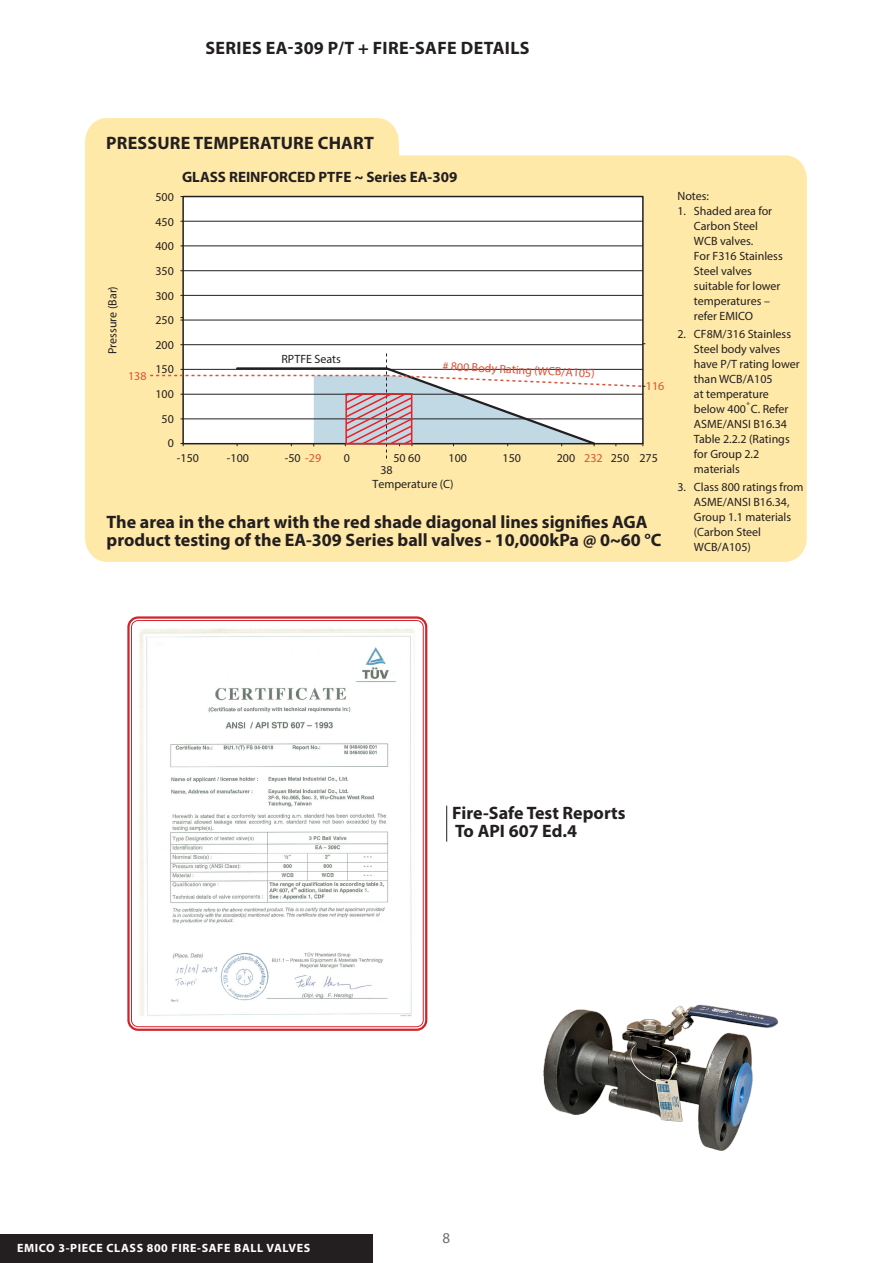
<style>
.page{position:relative;width:893px;height:1263px;background:#fff}
.page>*{position:absolute;margin:0;border:0;box-sizing:border-box;transform-origin:0 0}
.BODY{font:700 18px/18px "Myriad Pro";color:#231f20}
.BODY-2{font:700 18px "Myriad Pro";letter-spacing:.02em;color:#231f20}
.t1{font:700 15px "Myriad Pro";color:#231f20}
.t2{font:15px "Myriad Pro";color:#6c6d70}
.t3{font:12px/24.6px "Myriad Pro";color:#231f20;text-align:right}
.t4{font:700 12px "Myriad Pro";letter-spacing:.05em;color:#fff}
.t5{font:12px "Myriad Pro";color:#da5138}
.s1{color:#da5138}
</style>
<div class="page">
<div style="left:0;top:1235px;width:372px;height:28px;background:#231f20"></div>
<svg style="left:85px;top:118px;width:722px;height:772px;fill:#ffe9ab"></svg>
<div style="left:183px;top:197px;width:460px;height:247px;background:#fff"></div>
<hr style="left:183px;top:344px;width:460px;height:1px;background:#231f20">
<hr style="left:183px;top:320px;width:460px;height:1px;background:#231f20">
<hr style="left:183px;top:295px;width:460px;height:1px;background:#231f20">
<hr style="left:183px;top:270px;width:460px;height:1px;background:#231f20">
<hr style="left:183px;top:246px;width:460px;height:1px;background:#231f20">
<hr style="left:183px;top:221px;width:460px;height:1px;background:#231f20">
<div style="left:182px;top:196px;width:462px;height:248px;border:2px solid #231f20"></div>
<svg style="left:148px;top:353px;width:497px;height:109px"></svg>
<div style="left:345px;top:393px;width:67px;height:51px;border:2px solid #ee1d23"></div>
<img style="left:138px;top:626px;width:279px;height:391px">
<div style="left:127px;top:616px;width:300px;height:415px;border:2px solid #d1232a;border-radius:10px"></div>
<div style="left:131px;top:620px;width:293px;height:407px;border:1px solid #d1232a;border-radius:7px"></div>
<img style="left:543px;top:1004px;width:236px;height:147px">
<hr style="left:446px;top:806px;width:1px;height:36px;background:#231f20">
<p class="BODY-2" style="left:205px;top:36px;width:326px">SERIES EA-309 P/T + FIRE-SAFE DETAILS</p>
<p class="BODY" style="left:106px;top:133px;width:269px">PRESSURE TEMPERATURE CHART</p>
<p class="t1" style="left:182px;top:167px;width:277px">GLASS REINFORCED PTFE ~ Series EA-309</p>
<p class="t3" style="left:100px;top:354px;width:69px;rotate:-90deg">Pressure (Bar)</p>
<p class="t5" style="left:128px;top:368px;width:20px">138</p>
<p class="t3" style="left:155px;top:185px;width:20px">500<br>450<br>400<br>350<br>300<br>250<br>200<br>150<br>100<br>50<br>0</p>
<p class="t3" style="left:282px;top:346px;width:61px">RPTFE Seats</p>
<p class="t5" style="left:443px;top:358px;width:154px;rotate:3deg"># 800 Body Rating (WCB/A105)</p>
<p class="t5" style="left:646px;top:378px;width:20px">116</p>
<p class="t3" style="left:177px;top:445px;width:24px">-150</p>
<p class="t3" style="left:227px;top:445px;width:24px">-100</p>
<p class="t3" style="left:285px;top:445px;width:38px">-50 <span class="s1">-29</span></p>
<p class="t3" style="left:344px;top:445px;width:8px">0</p>
<p class="t3" style="left:393px;top:445px;width:29px">50 60</p>
<p class="t3" style="left:449px;top:445px;width:20px">100</p>
<p class="t3" style="left:503px;top:445px;width:20px">150</p>
<p class="t3" style="left:557px;top:445px;width:20px">200</p>
<p class="t3" style="left:611px;top:445px;width:49px">250 275</p>
<p class="t3" style="left:380px;top:457px;width:14px">38</p>
<p class="t5" style="left:584px;top:450px;width:20px">232</p>
<p class="t3" style="left:372px;top:472px;width:83px">Temperature (C)</p>
<p class="BODY" style="left:107px;top:512px;width:556px">The area in the chart with the red shade diagonal lines signifies AGA product testing of the EA-309 Series ball valves - 10,000kPa @ 0~60 °C</p>
<p class="t3" style="left:677px;top:184px;width:33px">Notes:</p>
<p class="t3" style="left:677px;top:199px;width:96px">1. Shaded area for</p>
<p class="t3" style="left:694px;top:214px;width:65px">Carbon Steel</p>
<p class="t3" style="left:694px;top:229px;width:61px">WCB valves.</p>
<p class="t3" style="left:694px;top:244px;width:90px">For F316 Stainless</p>
<p class="t3" style="left:694px;top:259px;width:59px">Steel valves</p>
<p class="t3" style="left:694px;top:274px;width:88px">suitable for lower</p>
<p class="t3" style="left:694px;top:289px;width:78px">temperatures –</p>
<p class="t3" style="left:694px;top:304px;width:61px">refer EMICO</p>
<p class="t3" style="left:677px;top:322px;width:115px">2. CF8M/316 Stainless</p>
<p class="t3" style="left:694px;top:337px;width:88px">Steel body valves</p>
<p class="t3" style="left:694px;top:352px;width:107px">have P/T rating lower</p>
<p class="t3" style="left:694px;top:367px;width:80px">than WCB/A105</p>
<p class="t3" style="left:694px;top:382px;width:77px">at temperature</p>
<p class="t3" style="left:694px;top:397px;width:96px">below 400˚C. Refer</p>
<p class="t3" style="left:694px;top:412px;width:95px">ASME/ANSI B16.34</p>
<p class="t3" style="left:694px;top:427px;width:97px">Table 2.2.2 (Ratings</p>
<p class="t3" style="left:694px;top:442px;width:67px">for Group 2.2</p>
<p class="t3" style="left:694px;top:457px;width:47px">materials</p>
<p class="t3" style="left:677px;top:475px;width:128px">3. Class 800 ratings from</p>
<p class="t3" style="left:694px;top:490px;width:97px">ASME/ANSI B16.34,</p>
<p class="t3" style="left:694px;top:505px;width:99px">Group 1.1 materials</p>
<p class="t3" style="left:694px;top:520px;width:69px">(Carbon Steel</p>
<p class="t3" style="left:694px;top:535px;width:58px">WCB/A105)</p>
<p class="BODY" style="left:452px;top:803px;width:175px">Fire-Safe Test Reports</p>
<p class="BODY" style="left:455px;top:821px;width:123px">To API 607 Ed.4</p>
<p class="t4" style="left:17px;top:1240px;width:295px">EMICO 3-PIECE CLASS 800 FIRE-SAFE BALL VALVES</p>
<p class="t2" style="left:443px;top:1229px;width:9px">8</p>
</div>
